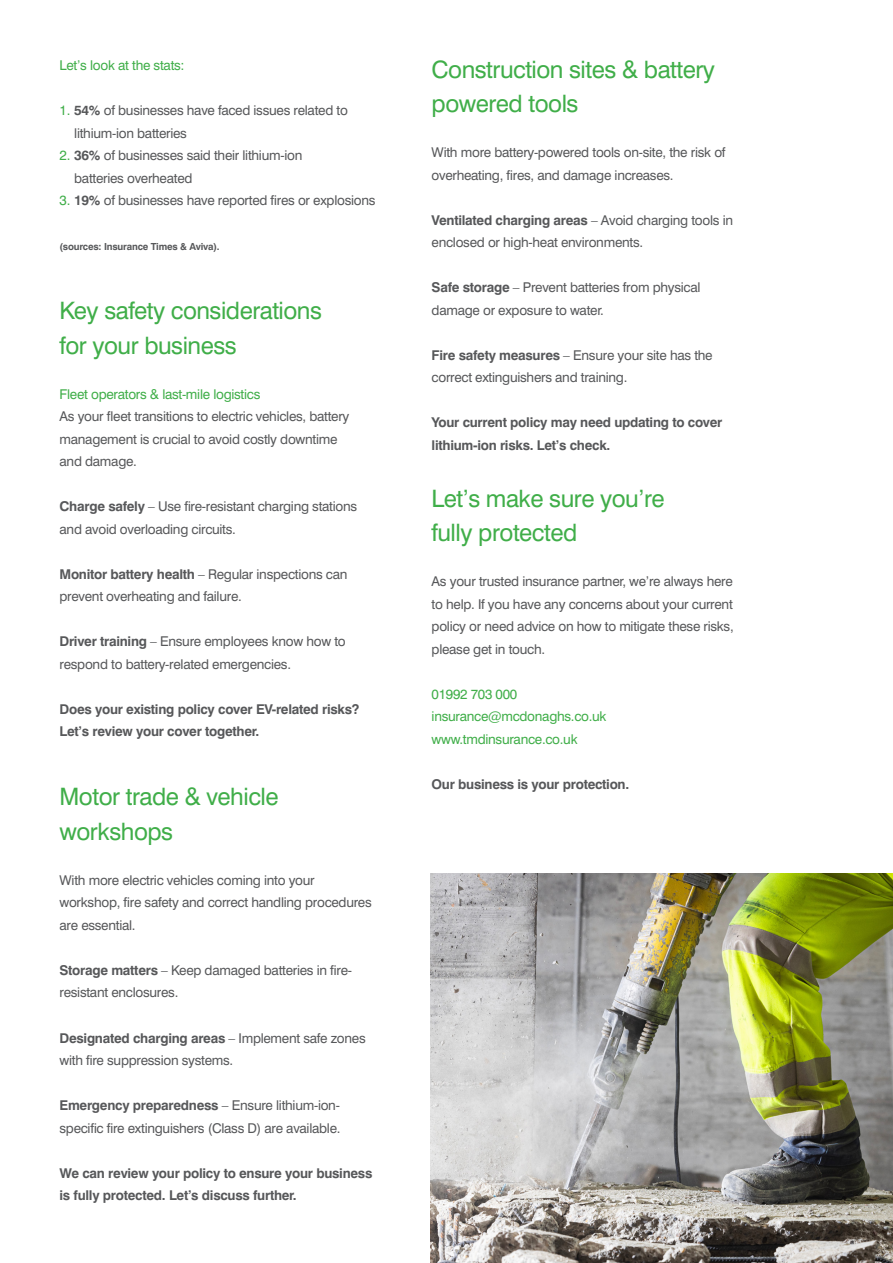
<style>
.page{position:relative;width:893px;height:1263px;background:#fff}
.page>*{position:absolute;margin:0;border:0;box-sizing:border-box;transform-origin:0 0}
.t1{font:24px/34.5px "Swiss 721 BT";letter-spacing:-.02em;color:#40ae49}
.t2{font:13.5px/22.5px "Swiss 721 BT";letter-spacing:-.02em;color:#57585a}
.t3{font:700 13.5px/22.5px "Swiss 721 BT";letter-spacing:-.02em;color:#57585a}
.t4{font:13.5px "Swiss 721 BT";letter-spacing:-.02em;color:#40ae49}
.t5{font:700 9.75px "Swiss 721 BT";letter-spacing:-.02em;color:#57585a}
.s1{color:#40ae49}
.s2{font-weight:700}
</style>
<div class="page">
<img style="left:431px;top:873px;width:462px;height:390px">
<p class="t4" style="left:60px;top:57px;width:127px">Let’s look at the stats:</p>
<p class="t2" style="left:74px;top:99px;width:275px;text-indent:-15px"><span class="s1">1.</span> <span class="s2">54%</span> of businesses have faced issues related to lithium-ion batteries</p>
<p class="t2" style="left:74px;top:144px;width:230px;text-indent:-15px"><span class="s1">2.</span> <span class="s2">36%</span> of businesses said their lithium-ion batteries overheated</p>
<p class="t2" style="left:60px;top:189px;width:317px"><span class="s1">3.</span> <span class="s2">19%</span> of businesses have reported fires or explosions</p>
<p class="t5" style="left:60px;top:241px;width:162px">(sources: Insurance Times &amp; Aviva).</p>
<p class="t1" style="left:60px;top:293px;width:264px">Key safety considerations</p>
<p class="t1" style="left:60px;top:328px;width:179px">for your business</p>
<p class="t4" style="left:60px;top:386px;width:202px">Fleet operators &amp; last-mile logistics</p>
<p class="t2" style="left:60px;top:405px;width:291px">As your fleet transitions to electric vehicles, battery management is crucial to avoid costly downtime</p>
<p class="t2" style="left:60px;top:450px;width:79px">and damage.</p>
<p class="t2" style="left:60px;top:495px;width:299px"><span class="s2">Charge safely</span> – Use fire-resistant charging stations and avoid overloading circuits.</p>
<p class="t2" style="left:60px;top:563px;width:289px"><span class="s2">Monitor battery health</span> – Regular inspections can prevent overheating and failure.</p>
<p class="t2" style="left:60px;top:630px;width:288px"><span class="s2">Driver training</span> – Ensure employees know how to respond to battery-related emergencies.</p>
<p class="t3" style="left:60px;top:698px;width:301px">Does your existing policy cover EV-related risks?</p>
<p class="t3" style="left:60px;top:720px;width:201px">Let’s review your cover together.</p>
<p class="t1" style="left:60px;top:779px;width:220px">Motor trade &amp; vehicle workshops</p>
<p class="t2" style="left:60px;top:869px;width:314px">With more electric vehicles coming into your workshop, fire safety and correct handling procedures are essential.</p>
<p class="t2" style="left:60px;top:959px;width:294px"><span class="s2">Storage matters</span> – Keep damaged batteries in fire&shy;resistant enclosures.</p>
<p class="t2" style="left:60px;top:1026px;width:308px"><span class="s2">Designated charging areas</span> – Implement safe zones with fire suppression systems.</p>
<p class="t2" style="left:60px;top:1094px;width:283px"><span class="s2">Emergency preparedness</span> – Ensure lithium-ion&shy;specific fire extinguishers (Class D) are available.</p>
<p class="t3" style="left:60px;top:1161px;width:314px">We can review your policy to ensure your business is fully protected. Let’s discuss further.</p>
<p class="t1" style="left:432px;top:52px;width:285px">Construction sites &amp; battery</p>
<p class="t1" style="left:432px;top:86px;width:148px">powered tools</p>
<p class="t2" style="left:432px;top:141px;width:295px">With more battery-powered tools on-site, the risk of overheating, fires, and damage increases.</p>
<p class="t2" style="left:432px;top:209px;width:303px"><span class="s2">Ventilated charging areas</span> – Avoid charging tools in enclosed or high-heat environments.</p>
<p class="t2" style="left:432px;top:276px;width:270px"><span class="s2">Safe storage</span> – Prevent batteries from physical damage or exposure to water.</p>
<p class="t2" style="left:432px;top:344px;width:283px"><span class="s2">Fire safety measures</span> – Ensure your site has the correct extinguishers and training.</p>
<p class="t3" style="left:432px;top:411px;width:292px">Your current policy may need updating to cover lithium-ion risks. Let’s check.</p>
<p class="t1" style="left:432px;top:481px;width:234px">Let’s make sure you’re</p>
<p class="t1" style="left:432px;top:515px;width:147px">fully protected</p>
<p class="t2" style="left:432px;top:570px;width:304px;text-align:justify">As your trusted insurance partner, we’re always here to help. If you have any concerns about your current policy or need advice on how to mitigate these risks, please get in touch.</p>
<p class="t4" style="left:432px;top:686px;width:87px">01992 703 000</p>
<p class="t4" style="left:432px;top:708px;width:176px">insurance@mcdonaghs.co.uk</p>
<p class="t4" style="left:432px;top:731px;width:148px">www.tmdinsurance.co.uk</p>
<p class="t3" style="left:432px;top:773px;width:199px">Our business is your protection.</p>
</div>
